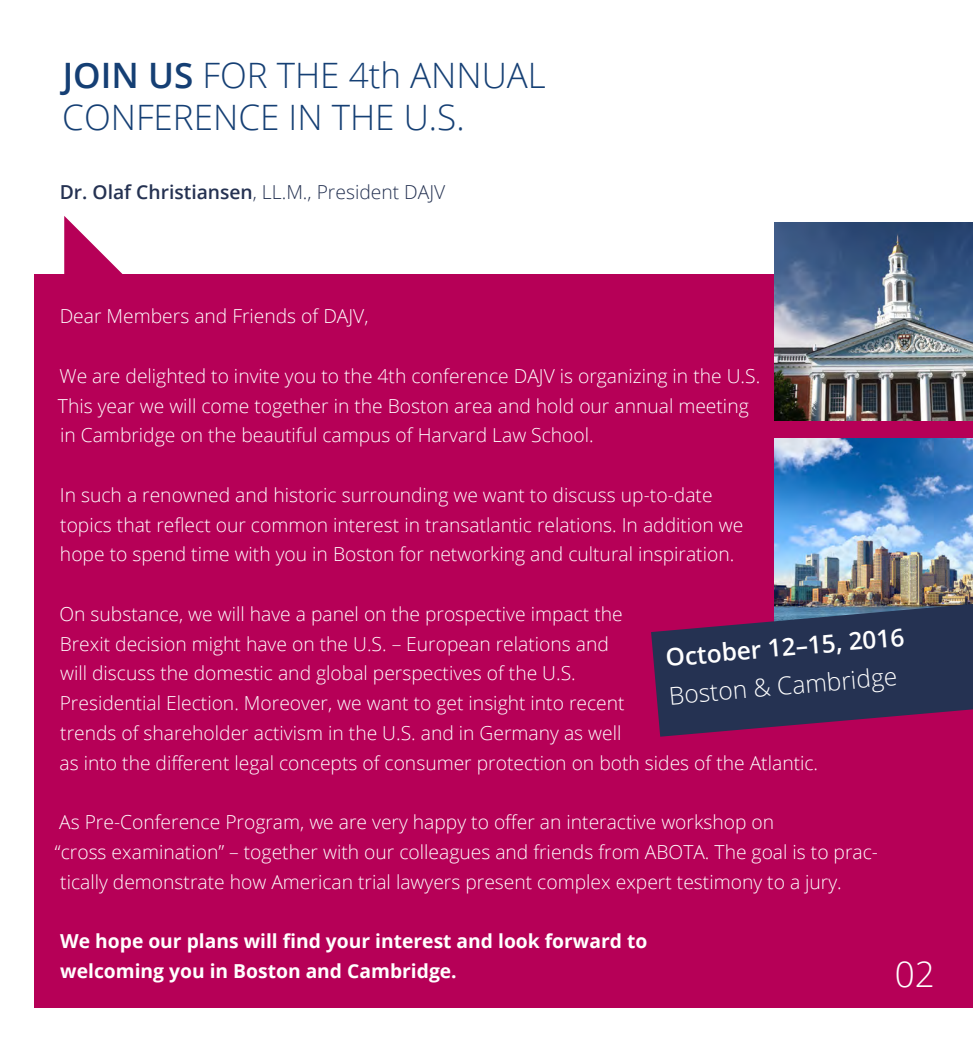
<style>
.page{position:relative;width:973px;height:1042px;background:#fff}
.page>*{position:absolute;margin:0;border:0;box-sizing:border-box;transform-origin:0 0}
.t1{font:300 35px/42px "Open Sans";color:#153f74}
.t2{font:300 35px "Open Sans";color:#fff}
.t3{font:600 24.5px "Open Sans";color:#fff}
.t4{font:300 24.5px "Open Sans";color:#fff}
.t5{font:300 19.25px/29.8px "Open Sans";color:#fff}
.t6{font:700 19.25px/29.8px "Open Sans";color:#fff}
.t7{font:300 19.25px "Open Sans";color:#253252}
.s1{font-weight:600}
</style>
<div class="page">
<div style="left:35px;top:274px;width:937px;height:733px;background:#b60057"></div>
<svg style="left:64px;top:216px;width:59px;height:58px"></svg>
<img style="left:774px;top:439px;width:198px;height:165px">
<svg style="left:651px;top:604px;width:321px;height:133px;fill:#253252"></svg>
<img style="left:774px;top:222px;width:198px;height:198px">
<h1 class="t1" style="left:62px;top:53px;width:485px"><span class="s1">JOIN US</span> FOR THE 4th ANNUAL<br>CONFERENCE IN THE U.S.</h1>
<p class="t7" style="left:60px;top:179px;width:387px"><span class="s1">Dr. Olaf Christiansen</span>, LL.M., President DAJV</p>
<p class="t5" style="left:60px;top:301px;width:310px">Dear Members and Friends of DAJV,</p>
<p class="t5" style="left:58px;top:360px;width:703px">We are delighted to invite you to the 4th conference DAJV is organizing in the U.S.<br>This year we will come together in the Boston area and hold our annual meeting in Cambridge on the beautiful campus of Harvard Law School.</p>
<p class="t5" style="left:60px;top:479px;width:685px">In such a renowned and historic surrounding we want to discuss up-to-date topics that reflect our common interest in transatlantic relations. In addition we hope to spend time with you in Boston for networking and cultural inspiration.</p>
<p class="t5" style="left:59px;top:598px;width:760px">On substance, we will have a panel on the prospective impact the<br>Brexit decision might have on the U.S. – European relations and<br>will discuss the domestic and global perspectives of the U.S.<br>Presidential Election. Moreover, we want to get insight into recent<br>trends of shareholder activism in the U.S. and in Germany as well<br>as into the different legal concepts of consumer protection on both sides of the Atlantic.</p>
<p class="t5" style="left:55px;top:807px;width:824px">As Pre-Conference Program, we are very happy to offer an interactive workshop on<br>“cross examination” – together with our colleagues and friends from ABOTA. The goal is to prac&shy;tically demonstrate how American trial lawyers present complex expert testimony to a jury.</p>
<p class="t6" style="left:60px;top:926px;width:588px">We hope our plans will find your interest and look forward to welcoming you in Boston and Cambridge.</p>
<p class="t3" style="left:664px;top:640px;width:241px;rotate:-5deg">October 12–15, 2016</p>
<p class="t4" style="left:667px;top:679px;width:230px;rotate:-5deg">Boston &amp; Cambridge</p>
<h1 class="t2" style="left:894px;top:950px;width:41px">02</h1>
</div>
